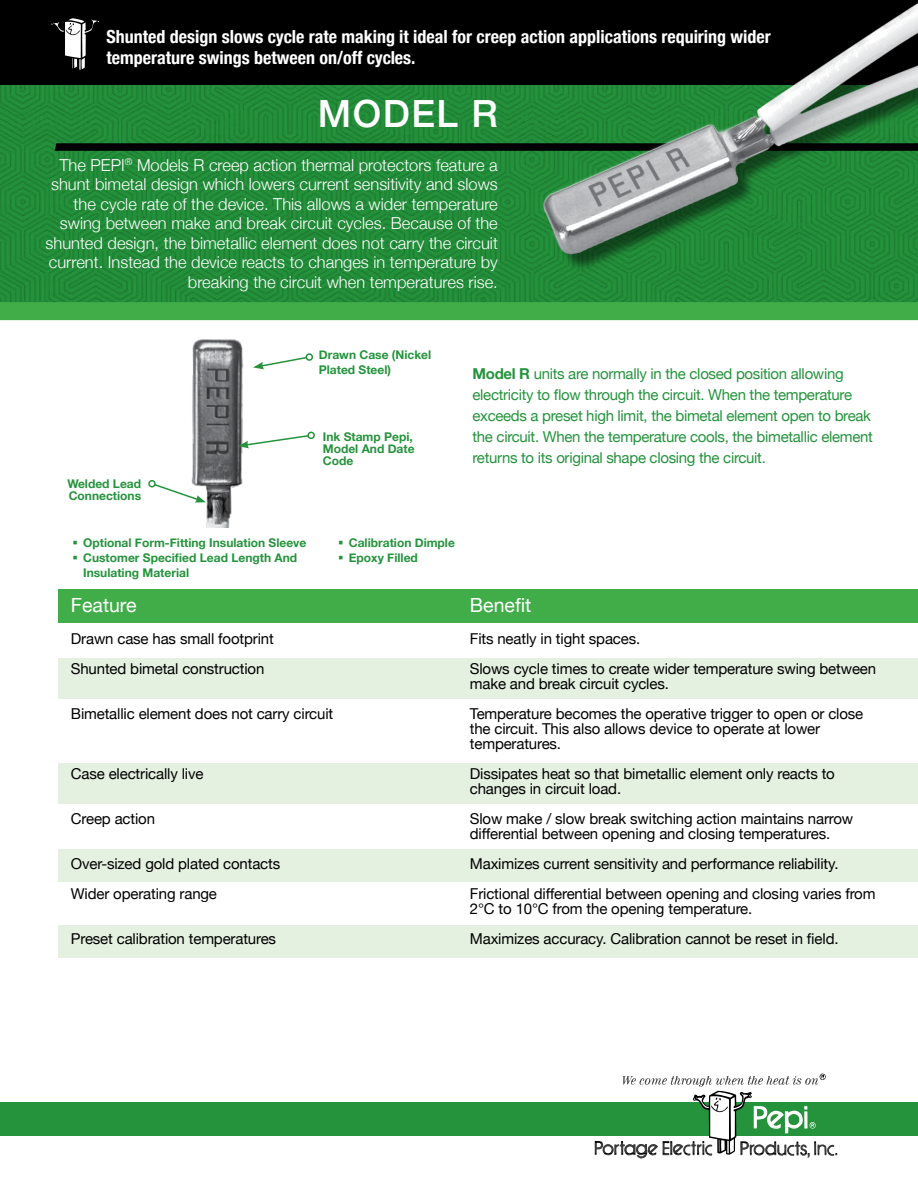
<style>
.page{position:relative;width:918px;height:1188px;background:#fff}
.page>*{position:absolute;margin:0;border:0;box-sizing:border-box;transform-origin:0 0}
.t1{font:500 37.5px "Helvetica Neue";letter-spacing:.04em;color:#fff}
.t2{font:19.5px "Helvetica Neue";color:#fff}
.t3{font:700 condensed 18px/21.6px "Helvetica Neue";color:#fff}
.t4{font:300 16.5px/19.5px "Helvetica Neue";color:#fff;text-align:right}
.t5{font:15px/15px "Helvetica Neue";letter-spacing:-.01em;color:#000}
.t6{font:15px/21px "Helvetica Neue";letter-spacing:-.02em;color:#24933c}
.t7{font:700 12px/15px "Helvetica Neue";color:#24933c}
.s1{font-weight:700}
</style>
<div class="page">
<img style="left:191px;top:339px;width:73px;height:189px">
<div style="left:58px;top:589px;width:860px;height:34px;background:#41ad49"></div>
<svg style="left:0;top:84px;width:918px;height:218px;background:#218a38"></svg>
<div style="left:56px;top:143px;width:862px;height:8px;background:#000"></div>
<div style="left:0;top:0;width:918px;height:84px;background:#000"></div>
<svg style="left:51px;top:18px;width:48px;height:52px"></svg>
<div style="left:0;top:302px;width:918px;height:18px;background:#41ad49"></div>
<div style="left:306px;top:353px;width:7px;height:8px;border:2px solid #24933c;border-radius:50%"></div>
<svg style="left:253px;top:356px;width:55px;height:13px"></svg>
<div style="left:307px;top:432px;width:8px;height:7px;border:2px solid #24933c;border-radius:50%"></div>
<svg style="left:238px;top:434px;width:72px;height:14px"></svg>
<div style="left:148px;top:480px;width:8px;height:7px;border:2px solid #24933c;border-radius:50%"></div>
<svg style="left:153px;top:483px;width:53px;height:20px"></svg>
<div style="left:58px;top:658px;width:860px;height:41px;background:#e4f0e0"></div>
<div style="left:58px;top:763px;width:860px;height:40px;background:#e4f0e0"></div>
<img style="left:478px;top:3px;width:440px;height:268px">
<div style="left:58px;top:850px;width:860px;height:32px;background:#e4f0e0"></div>
<div style="left:58px;top:926px;width:860px;height:32px;background:#e4f0e0"></div>
<div style="left:0;top:1102px;width:918px;height:34px;background:#24933c"></div>
<svg style="left:595px;top:1074px;width:242px;height:85px"></svg>
<p class="t3" style="left:106px;top:24px;width:666px">Shunted design slows cycle rate making it ideal for creep action applications requiring wider temperature swings between on/off cycles.</p>
<h1 class="t1" style="left:318px;top:84px;width:181px">MODEL R</h1>
<p class="t4" style="left:46px;top:154px;width:454px">The PEPI<sup>®</sup> Models R creep action thermal protectors feature a shunt bimetal design which lowers current sensitivity and slows the cycle rate of the device. This allows a wider temperature swing between make and break circuit cycles. Because of the shunted design, the bimetallic element does not carry the circuit current. Instead the device reacts to changes in temperature by breaking the circuit when temperatures rise.</p>
<p class="t7" style="left:319px;top:347px;width:114px">Drawn Case (Nickel<br>Plated Steel)</p>
<p class="t7" style="left:67px;top:478px;width:75px;line-height:12px">Welded Lead<br>Connections</p>
<p class="t7" style="left:83px;top:536px;width:225px">Optional Form-Fitting Insulation Sleeve<br>Customer Specified Lead Length And<br>Insulating Material</p>
<p class="t7" style="left:323px;top:431px;width:93px;line-height:12px">Ink Stamp Pepi,<br>Model And Date<br>Code</p>
<p class="t7" style="left:349px;top:536px;width:108px">Calibration Dimple<br>Epoxy Filled</p>
<p class="t6" style="left:472px;top:364px;width:402px"><span class="s1">Model R</span> units are normally in the closed position allowing electricity to flow through the circuit. When the temperature exceeds a preset high limit, the bimetal element open to break the circuit. When the temperature cools, the bimetallic element returns to its original shape closing the circuit.</p>
<h2 class="t2" style="left:71px;top:591px;width:67px">Feature</h2>
<h2 class="t2" style="left:470px;top:591px;width:63px">Benefit</h2>
<p class="t5" style="left:71px;top:632px;width:204px">Drawn case has small footprint</p>
<p class="t5" style="left:470px;top:632px;width:172px">Fits neatly in tight spaces.</p>
<p class="t5" style="left:71px;top:662px;width:195px">Shunted bimetal construction</p>
<p class="t5" style="left:470px;top:662px;width:408px">Slows cycle times to create wider temperature swing between make and break circuit cycles.</p>
<p class="t5" style="left:71px;top:707px;width:264px">Bimetallic element does not carry circuit</p>
<p class="t5" style="left:470px;top:707px;width:395px">Temperature becomes the operative trigger to open or close the circuit. This also allows device to operate at lower temperatures.</p>
<p class="t5" style="left:71px;top:767px;width:134px">Case electrically live</p>
<p class="t5" style="left:470px;top:767px;width:367px">Dissipates heat so that bimetallic element only reacts to changes in circuit load.</p>
<p class="t5" style="left:71px;top:812px;width:86px">Creep action</p>
<p class="t5" style="left:470px;top:812px;width:385px">Slow make / slow break switching action maintains narrow differential between opening and closing temperatures.</p>
<p class="t5" style="left:71px;top:857px;width:211px">Over-sized gold plated contacts</p>
<p class="t5" style="left:470px;top:857px;width:370px">Maximizes current sensitivity and performance reliability.</p>
<p class="t5" style="left:71px;top:887px;width:148px">Wider operating range</p>
<p class="t5" style="left:470px;top:887px;width:407px">Frictional differential between opening and closing varies from<br>2°C to 10°C from the opening temperature.</p>
<p class="t5" style="left:71px;top:932px;width:207px">Preset calibration temperatures</p>
<p class="t5" style="left:470px;top:932px;width:370px">Maximizes accuracy. Calibration cannot be reset in field.</p>
</div>
